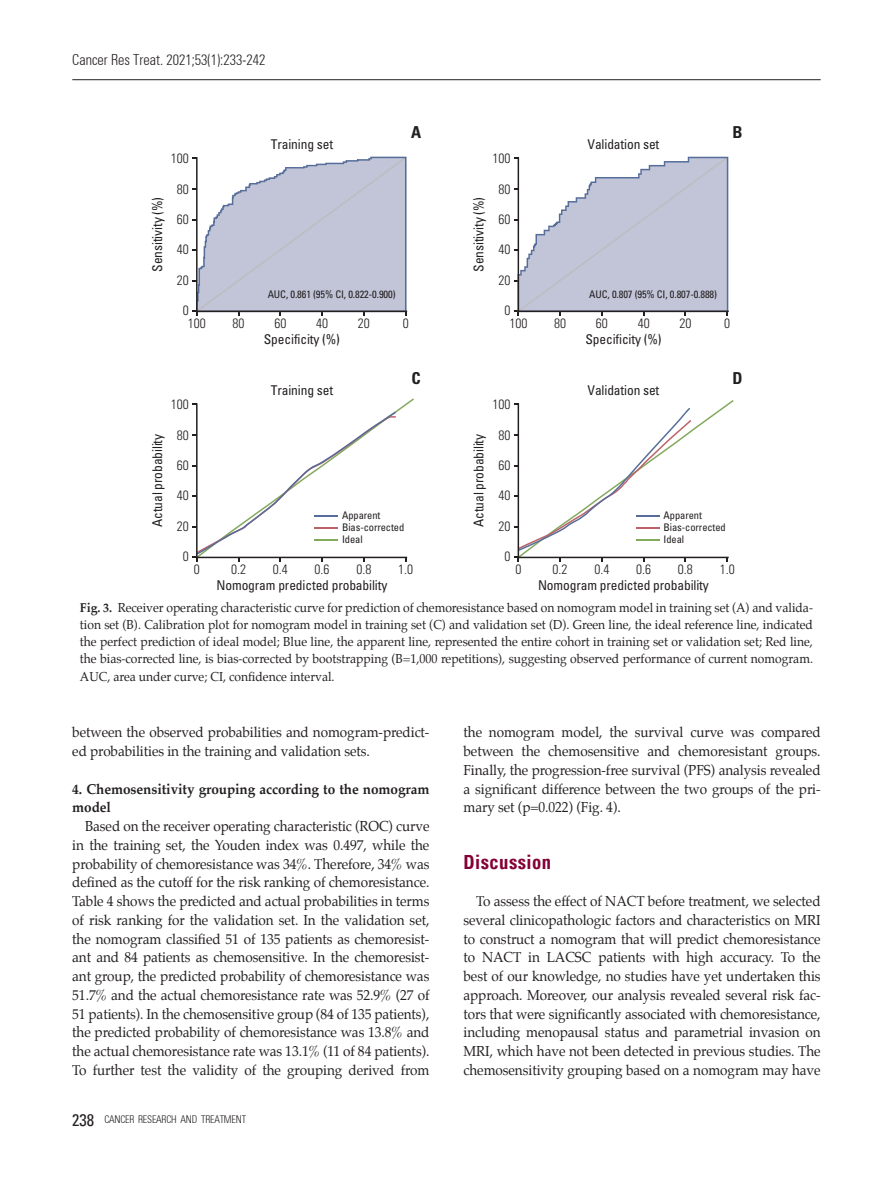
<style>
.page{position:relative;width:893px;height:1191px;background:#fff}
.page>*{position:absolute;margin:0;border:0;box-sizing:border-box;transform-origin:0 0}
.t1{font:700 condensed 19.5px "Univers";letter-spacing:.025em;color:#840037;scale:.95 1}
.t2{font:700 condensed 16.5px "Univers";color:#231f20}
.t3{font:300 condensed 15px "Univers";color:#231f20;scale:.95 1}
.t4{font:14.25px/18.8px "Palatino";letter-spacing:-.005em;color:#231f20;text-align:justify;scale:.95 1}
.t5{font:700 14.25px/18.8px "Palatino";letter-spacing:-.005em;color:#231f20;scale:.95 1}
.t6{font:condensed 13.5px "Univers";letter-spacing:-.01em;color:#231f20}
.t7{font:300 condensed 13.5px "Univers";color:#231f20}
.t8{font:12.75px/17.2px "Palatino";color:#231f20;text-align:justify;scale:.95 1}
.t9{font:condensed 10.5px/12.1px "Univers";letter-spacing:-.01em;color:#231f20}
.t10{font:300 condensed 10.5px "Univers";letter-spacing:-.02em;color:#231f20;scale:.95 1}
.s1{font-weight:700}
.s2{font-weight:400;font-size:16.5px}
</style>
<div class="page">
<hr style="left:72px;top:79px;width:749px;height:1px;background:#231f20">
<svg style="left:192px;top:157px;width:215px;height:159px"></svg>
<svg style="left:514px;top:157px;width:215px;height:159px"></svg>
<svg style="left:514px;top:400px;width:220px;height:162px"></svg>
<svg style="left:192px;top:398px;width:222px;height:164px"></svg>
<p class="t3" style="left:72px;top:51px;width:205px">Cancer Res Treat. 2021;53(1):233-242</p>
<p class="t6" style="left:271px;top:135px;width:64px">Training set</p>
<p class="t2" style="left:411px;top:121px;width:12px">A</p>
<p class="t6" style="left:588px;top:135px;width:73px">Validation set</p>
<p class="t2" style="left:733px;top:121px;width:12px">B</p>
<p class="t7" style="left:171px;top:150px;width:19px">100</p>
<p class="t7" style="left:492px;top:150px;width:19px">100</p>
<p class="t6" style="left:148px;top:271px;width:76px;rotate:-90deg">Sensitivity (%)</p>
<p class="t7" style="left:177px;top:181px;width:13px">80</p>
<p class="t7" style="left:177px;top:211px;width:13px">60</p>
<p class="t7" style="left:177px;top:241px;width:13px">40</p>
<p class="t6" style="left:470px;top:271px;width:76px;rotate:-90deg">Sensitivity (%)</p>
<p class="t7" style="left:498px;top:181px;width:13px">80</p>
<p class="t7" style="left:498px;top:211px;width:13px">60</p>
<p class="t7" style="left:498px;top:241px;width:13px">40</p>
<p class="t7" style="left:177px;top:272px;width:13px">20</p>
<p class="t7" style="left:498px;top:272px;width:13px">20</p>
<p class="t9" style="left:268px;top:288px;width:129px">AUC, 0.861 (95% CI, 0.822-0.900)</p>
<p class="t9" style="left:589px;top:288px;width:129px">AUC, 0.807 (95% CI, 0.807-0.888)</p>
<p class="t7" style="left:183px;top:302px;width:7px">0</p>
<p class="t7" style="left:504px;top:302px;width:7px">0</p>
<p class="t7" style="left:188px;top:315px;width:19px">100</p>
<p class="t7" style="left:233px;top:315px;width:13px">80</p>
<p class="t7" style="left:274px;top:315px;width:13px">60</p>
<p class="t7" style="left:316px;top:315px;width:13px">40</p>
<p class="t7" style="left:358px;top:315px;width:13px">20</p>
<p class="t7" style="left:403px;top:315px;width:7px">0</p>
<p class="t7" style="left:509px;top:315px;width:19px">100</p>
<p class="t7" style="left:554px;top:315px;width:13px">80</p>
<p class="t7" style="left:596px;top:315px;width:13px">60</p>
<p class="t7" style="left:638px;top:315px;width:13px">40</p>
<p class="t7" style="left:679px;top:315px;width:13px">20</p>
<p class="t7" style="left:724px;top:315px;width:7px">0</p>
<p class="t6" style="left:264px;top:330px;width:78px">Specificity (%)</p>
<p class="t6" style="left:585px;top:330px;width:78px">Specificity (%)</p>
<p class="t6" style="left:271px;top:381px;width:64px">Training set</p>
<p class="t2" style="left:412px;top:367px;width:11px">C</p>
<p class="t6" style="left:588px;top:381px;width:73px">Validation set</p>
<p class="t2" style="left:733px;top:367px;width:12px">D</p>
<p class="t7" style="left:171px;top:396px;width:19px">100</p>
<p class="t7" style="left:492px;top:396px;width:19px">100</p>
<p class="t6" style="left:148px;top:527px;width:94px;rotate:-90deg">Actual probability</p>
<p class="t7" style="left:177px;top:427px;width:13px">80</p>
<p class="t7" style="left:177px;top:457px;width:13px">60</p>
<p class="t7" style="left:177px;top:487px;width:13px">40</p>
<p class="t7" style="left:177px;top:518px;width:13px">20</p>
<p class="t9" style="left:342px;top:508px;width:64px">Apparent<br>Bias-corrected<br>Ideal</p>
<p class="t6" style="left:470px;top:527px;width:94px;rotate:-90deg">Actual probability</p>
<p class="t7" style="left:498px;top:427px;width:13px">80</p>
<p class="t7" style="left:498px;top:457px;width:13px">60</p>
<p class="t7" style="left:498px;top:487px;width:13px">40</p>
<p class="t7" style="left:498px;top:518px;width:13px">20</p>
<p class="t9" style="left:664px;top:508px;width:64px">Apparent<br>Bias-corrected<br>Ideal</p>
<p class="t7" style="left:183px;top:548px;width:7px">0</p>
<p class="t7" style="left:504px;top:548px;width:7px">0</p>
<p class="t7" style="left:194px;top:561px;width:7px">0</p>
<p class="t7" style="left:231px;top:561px;width:16px">0.2</p>
<p class="t7" style="left:273px;top:561px;width:16px">0.4</p>
<p class="t7" style="left:315px;top:561px;width:16px">0.6</p>
<p class="t7" style="left:356px;top:561px;width:16px">0.8</p>
<p class="t7" style="left:398px;top:561px;width:16px">1.0</p>
<p class="t7" style="left:515px;top:561px;width:7px">0</p>
<p class="t7" style="left:553px;top:561px;width:16px">0.2</p>
<p class="t7" style="left:594px;top:561px;width:16px">0.4</p>
<p class="t7" style="left:636px;top:561px;width:16px">0.6</p>
<p class="t7" style="left:678px;top:561px;width:16px">0.8</p>
<p class="t7" style="left:720px;top:561px;width:16px">1.0</p>
<p class="t6" style="left:217px;top:576px;width:172px">Nomogram predicted probability</p>
<p class="t6" style="left:538px;top:576px;width:172px">Nomogram predicted probability</p>
<p class="t8" style="left:80px;top:598px;width:773px"><span class="s1">Fig. 3.</span> Receiver operating characteristic curve for prediction of chemoresistance based on nomogram model in training set (A) and valida&shy;tion set (B). Calibration plot for nomogram model in training set (C) and validation set (D). Green line, the ideal reference line, indicated the perfect prediction of ideal model; Blue line, the apparent line, represented the entire cohort in training set or validation set; Red line, the bias-corrected line, is bias-corrected by bootstrapping (B=1,000 repetitions), suggesting observed performance of current nomogram.<br>AUC, area under curve; CI, confidence interval.</p>
<p class="t4" style="left:72px;top:723px;width:377px">between the observed probabilities and nomogram-predict&shy;ed probabilities in the training and validation sets.</p>
<p class="t5" style="left:72px;top:779px;width:377px">4. Chemosensitivity grouping according to the nomogram model</p>
<p class="t4" style="left:72px;top:816px;width:378px;text-indent:13px">Based on the receiver operating characteristic (ROC) curve in the training set, the Youden index was 0.497, while the probability of chemoresistance was 34%. Therefore, 34% was defined as the cutoff for the risk ranking of chemoresistance.<br>Table 4 shows the predicted and actual probabilities in terms of risk ranking for the validation set. In the validation set, the nomogram classified 51 of 135 patients as chemoresist&shy;ant and 84 patients as chemosensitive. In the chemoresist&shy;ant group, the predicted probability of chemoresistance was 51.7% and the actual chemoresistance rate was 52.9% (27 of 51 patients). In the chemosensitive group (84 of 135 patients), the predicted probability of chemoresistance was 13.8% and the actual chemoresistance rate was 13.1% (11 of 84 patients).<br>To further test the validity of the grouping derived from</p>
<p class="t10" style="left:72px;top:1113px;width:184px"><span class="s2">238</span> CANCER RESEARCH AND TREATMENT</p>
<p class="t4" style="left:463px;top:723px;width:377px">the nomogram model, the survival curve was compared between the chemosensitive and chemoresistant groups.<br>Finally, the progression-free survival (PFS) analysis revealed a significant difference between the two groups of the pri&shy;mary set (p=0.022) (Fig. 4).</p>
<p class="t1" style="left:463px;top:849px;width:94px">Discussion</p>
<p class="t4" style="left:463px;top:891px;width:378px;text-indent:13px">To assess the effect of NACT before treatment, we selected several clinicopathologic factors and characteristics on MRI to construct a nomogram that will predict chemoresistance to NACT in LACSC patients with high accuracy. To the best of our knowledge, no studies have yet undertaken this approach. Moreover, our analysis revealed several risk fac&shy;tors that were significantly associated with chemoresistance, including menopausal status and parametrial invasion on MRI, which have not been detected in previous studies. The chemosensitivity grouping based on a nomogram may have</p>
</div>
